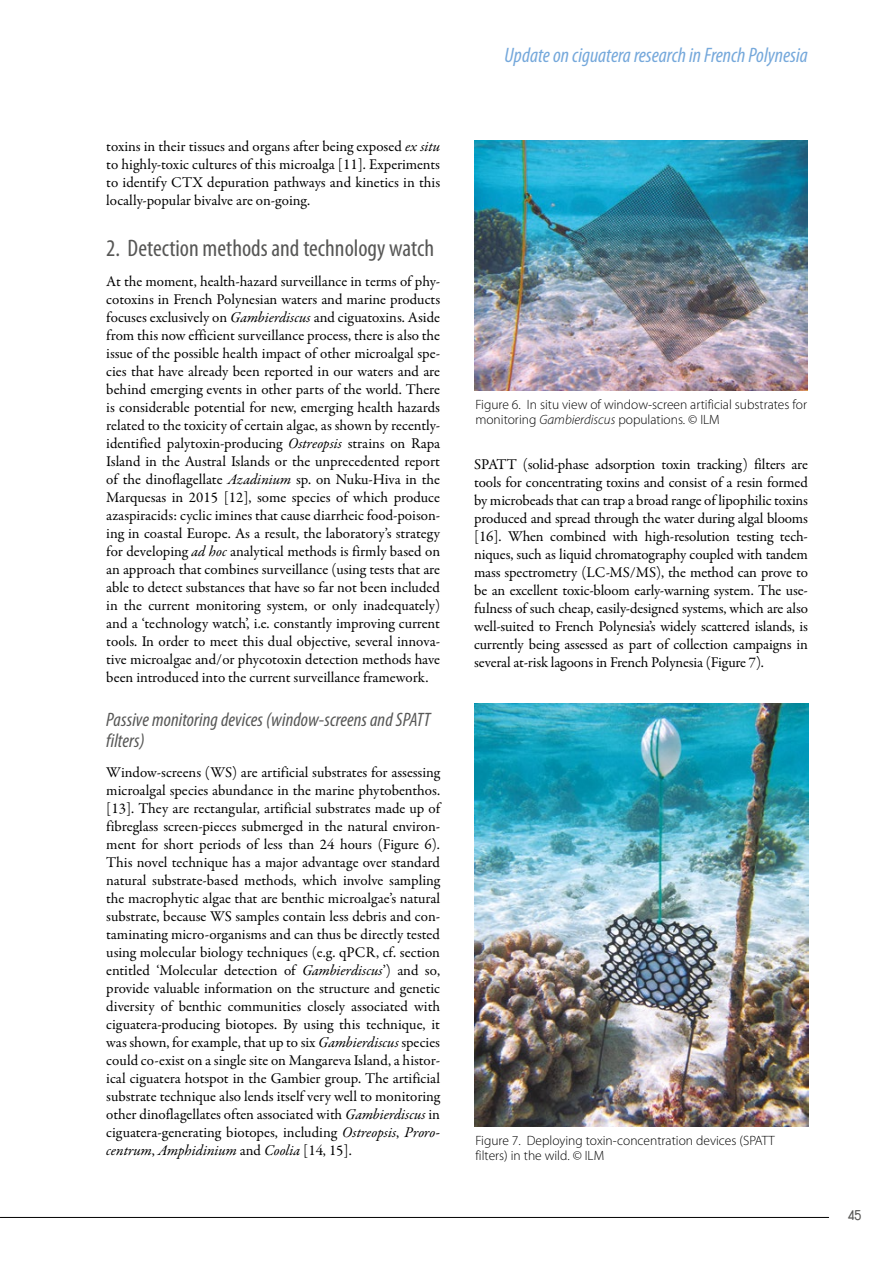
<style>
.page{position:relative;width:893px;height:1263px;background:#fff}
.page>*{position:absolute;margin:0;border:0;box-sizing:border-box;transform-origin:0 0}
.t1{font:condensed 24px "Myriad Pro";color:#575756}
.t2{font:italic condensed 21px "Myriad Pro";color:#75a8db}
.t3{font:italic condensed 19.5px/21px "Myriad Pro";letter-spacing:.005em;color:#575756}
.t4{font:15px/18px "Garamond Premr Pro";letter-spacing:-.005em;color:#000;text-align:justify}
.t5{font:15px "Duepuntozero";color:#575756}
.t6{font:300 13.5px/15px "Myriad Pro";color:#000}
.s1{font-style:italic}
</style>
<div class="page">
<hr style="left:0;top:1217px;width:829px;height:1px;background:#000">
<img style="left:474px;top:140px;width:334px;height:251px">
<img style="left:474px;top:703px;width:335px;height:423px">
<p class="t4" style="left:106px;top:138px;width:335px">toxins in their tissues and organs after being exposed <span class="s1">ex situ </span>to highly-toxic cultures of this microalga [11]. Experiments to identify CTX depuration pathways and kinetics in this locally-popular bivalve are on-going.</p>
<h1 class="t1" style="left:106px;top:234px;width:329px">2. Detection methods and technology watch</h1>
<p class="t4" style="left:106px;top:273px;width:335px">At the moment, health-hazard surveillance in terms of phy&shy;cotoxins in French Polynesian waters and marine products focuses exclusively on <span class="s1">Gambierdiscus</span> and ciguatoxins. Aside from this now efficient surveillance process, there is also the issue of the possible health impact of other microalgal spe&shy;cies that have already been reported in our waters and are behind emerging events in other parts of the world. There is considerable potential for new, emerging health hazards related to the toxicity of certain algae, as shown by recently&shy;identified palytoxin-producing <span class="s1">Ostreopsis</span> strains on Rapa Island in the Austral Islands or the unprecedented report of the dinoflagellate <span class="s1">Azadinium</span> sp. on Nuku-Hiva in the Marquesas in 2015 [12], some species of which produce azaspiracids: cyclic imines that cause diarrheic food-poison&shy;ing in coastal Europe. As a result, the laboratory’s strategy for developing <span class="s1">ad hoc</span> analytical methods is firmly based on an approach that combines surveillance (using tests that are able to detect substances that have so far not been included in the current monitoring system, or only inadequately) and a ‘technology watch’, i.e. constantly improving current tools. In order to meet this dual objective, several innova&shy;tive microalgae and/or phycotoxin detection methods have been introduced into the current surveillance framework.</p>
<h3 class="t3" style="left:106px;top:709px;width:326px">Passive monitoring devices (window-screens and SPATT filters)</h3>
<p class="t4" style="left:106px;top:764px;width:335px">Window-screens (WS) are artificial substrates for assessing microalgal species abundance in the marine phytobenthos. [13]. They are rectangular, artificial substrates made up of fibreglass screen-pieces submerged in the natural environ&shy;ment for short periods of less than 24 hours (Figure 6).<br>This novel technique has a major advantage over standard natural substrate-based methods, which involve sampling the macrophytic algae that are benthic microalgae’s natural substrate, because WS samples contain less debris and con&shy;taminating micro-organisms and can thus be directly tested using molecular biology techniques (e.g. qPCR, cf. section entitled ‘Molecular detection of <span class="s1">Gambierdiscus</span>’) and so, provide valuable information on the structure and genetic diversity of benthic communities closely associated with ciguatera-producing biotopes. By using this technique, it was shown, for example, that up to six <span class="s1">Gambierdiscus</span> species could co-exist on a single site on Mangareva Island, a histor&shy;ical ciguatera hotspot in the Gambier group. The artificial substrate technique also lends itself very well to monitoring other dinoflagellates often associated with <span class="s1">Gambierdiscus</span> in ciguatera-generating biotopes, including <span class="s1">Ostreopsis</span>, <span class="s1">Proro&shy;centrum</span>, <span class="s1">Amphidinium</span> and <span class="s1">Coolia</span> [14, 15].</p>
<h2 class="t2" style="left:504px;top:42px;width:305px">Update on ciguatera research in French Polynesia</h2>
<p class="t6" style="left:475px;top:397px;width:333px">Figure 6. In situ view of window-screen artificial substrates for monitoring <span class="s1">Gambierdiscus</span> populations. © ILM</p>
<p class="t4" style="left:474px;top:455px;width:335px">SPATT (solid-phase adsorption toxin tracking) filters are tools for concentrating toxins and consist of a resin formed by microbeads that can trap a broad range of lipophilic toxins produced and spread through the water during algal blooms [16]. When combined with high-resolution testing tech&shy;niques, such as liquid chromatography coupled with tandem mass spectrometry (LC-MS/MS), the method can prove to be an excellent toxic-bloom early-warning system. The use&shy;fulness of such cheap, easily-designed systems, which are also well-suited to French Polynesia’s widely scattered islands, is currently being assessed as part of collection campaigns in several at-risk lagoons in French Polynesia (Figure 7).</p>
<p class="t6" style="left:475px;top:1133px;width:301px">Figure 7. Deploying toxin-concentration devices (SPATT filters) in the wild. © ILM</p>
<p class="t5" style="left:848px;top:1207px;width:15px">45</p>
</div>
